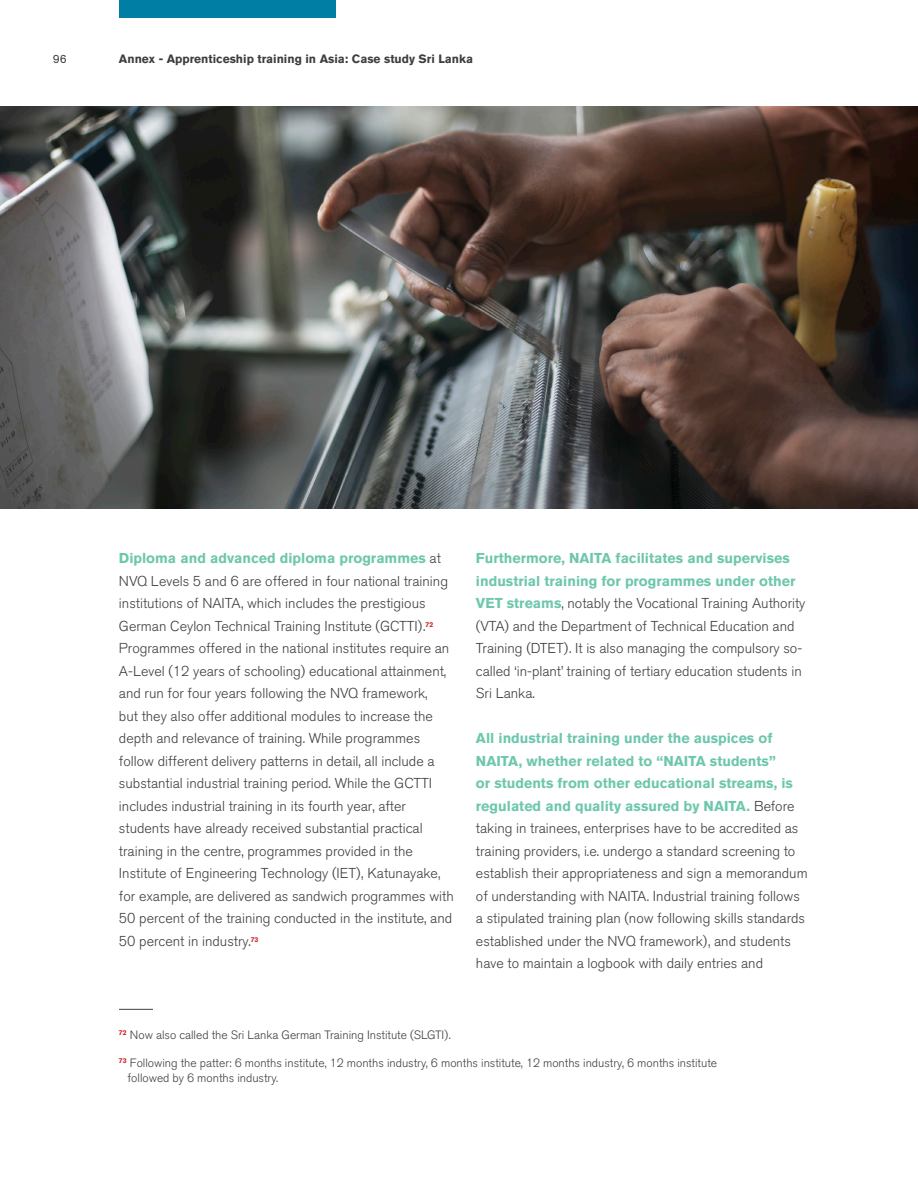
<style>
.page{position:relative;width:918px;height:1188px;background:#fff}
.page>*{position:absolute;margin:0;border:0;box-sizing:border-box;transform-origin:0 0}
.t1{font:300 14.25px/22.5px "Akzidenz Grotesk BQ";color:#3e3e3f}
.t2{font:300 12px/14.4px "Akzidenz Grotesk BQ";color:#3e3e3f}
.t3{font:700 12px "Akzidenz Grotesk BQ";color:#3e3e3f}
.t4{font:12px "Akzidenz Grotesk BQ";color:#3e3e3f}
.s1{font-weight:700;color:#6ec7ad}
</style>
<div class="page">
<div style="left:119px;top:0;width:217px;height:17px;background:#007ea4"></div>
<img style="left:0;top:106px;width:918px;height:402px">
<hr style="left:119px;top:1009px;width:34px;height:1px;background:#3e3e3f">
<p class="t4" style="left:53px;top:52px;width:15px">96</p>
<p class="t3" style="left:119px;top:52px;width:356px">Annex - Apprenticeship training in Asia: Case study Sri Lanka</p>
<p class="t1" style="left:119px;top:547px;width:336px"><span class="s1">Diploma and advanced diploma programmes</span> at NVQ Levels 5 and 6 are offered in four national training institutions of NAITA, which includes the prestigious German Ceylon Technical Training Institute (GCTTI).<sup>72<br></sup>Programmes offered in the national institutes require an A-Level (12 years of schooling) educational attainment, and run for four years following the NVQ framework,<br>but they also offer additional modules to increase the depth and relevance of training. While programmes follow different delivery patterns in detail, all include a substantial industrial training period. While the GCTTI includes industrial training in its fourth year, after students have already received substantial practical training in the centre, programmes provided in the Institute of Engineering Technology (IET), Katunayake, for example, are delivered as sandwich programmes with 50 percent of the training conducted in the institute, and 50 percent in industry.<sup>73</sup></p>
<p class="t1" style="left:476px;top:547px;width:331px"><span class="s1">Furthermore, NAITA facilitates and supervises industrial training for programmes under other VET streams</span>, notably the Vocational Training Authority (VTA) and the Department of Technical Education and Training (DTET). It is also managing the compulsory so&shy;called ‘in-plant’ training of tertiary education students in Sri Lanka.</p>
<p class="t1" style="left:476px;top:727px;width:333px"><span class="s1">All industrial training under the auspices of NAITA, whether related to “NAITA students”<br>or students from other educational streams, is regulated and quality assured by NAITA.</span> Before taking in trainees, enterprises have to be accredited as training providers, i.e. undergo a standard screening to establish their appropriateness and sign a memorandum of understanding with NAITA. Industrial training follows a stipulated training plan (now following skills standards established under the NVQ framework), and students have to maintain a logbook with daily entries and</p>
<p class="t2" style="left:119px;top:1027px;width:333px"><sup>72</sup> Now also called the Sri Lanka German Training Institute (SLGTI).</p>
<p class="t2" style="left:127px;top:1056px;width:591px;text-indent:-9px"><sup>73</sup> Following the patter: 6 months institute, 12 months industry, 6 months institute, 12 months industry, 6 months institute followed by 6 months industry.</p>
</div>
